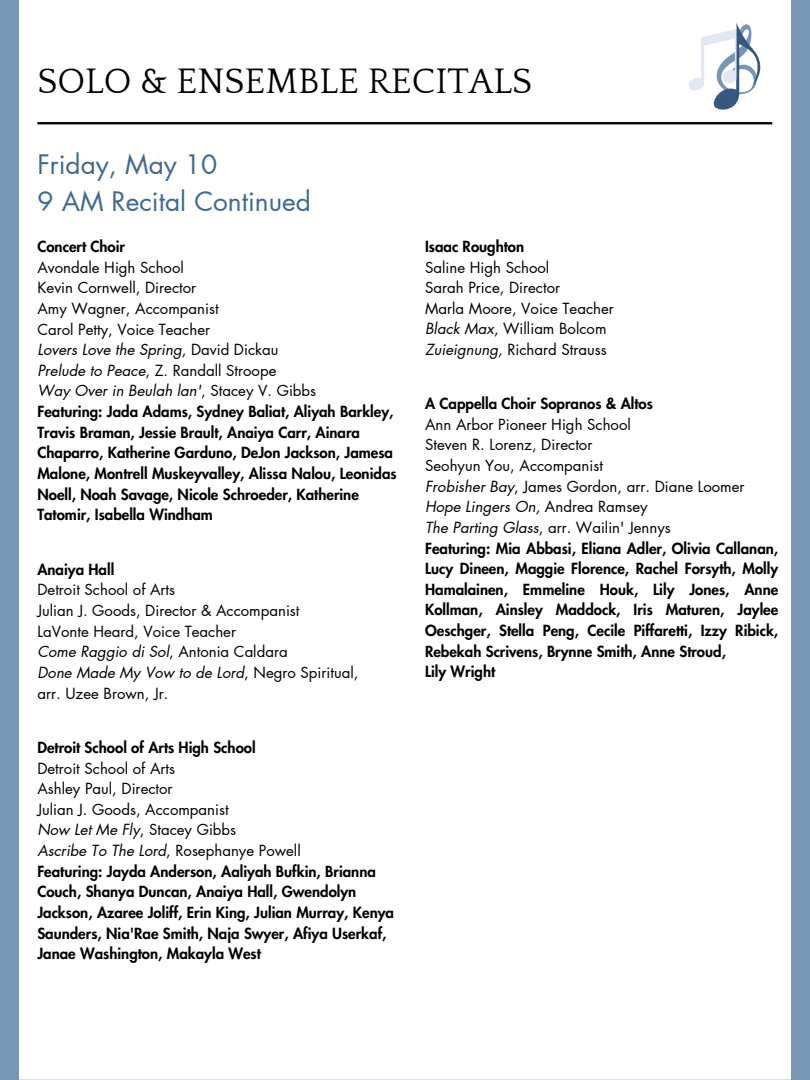
<style>
.page{position:relative;width:810px;height:1080px;background:#7995b4}
.page>*{position:absolute;margin:0;border:0;box-sizing:border-box;transform-origin:0 0}
.t1{font:36.38px "Quattrocento";color:#000}
.t2{font:26.25px/36.6px "Futura LT Pro";color:#406896}
.t3{font:800 15px/20.6px "Futura LT Pro";color:#000}
.t4{font:15px "Futura LT Pro";color:#000}
.t5{font:italic 15px "Futura LT Pro";color:#000}
.s1{font-style:normal}
.s2{font-style:italic}
</style>
<div class="page">
<div style="left:19px;top:0;width:772px;height:1080px;background:#fff"></div>
<hr style="left:37px;top:122px;width:735px;height:2px;background:#000">
<svg style="left:689px;top:23px;width:72px;height:87px"></svg>
<p class="t1" style="left:37px;top:62px;width:496px">SOLO &amp; ENSEMBLE RECITALS</p>
<p class="t2" style="left:37px;top:148px;width:275px">Friday, May 10<br>9 AM Recital Continued</p>
<p class="t3" style="left:37px;top:237px;width:89px">Concert Choir</p>
<p class="t4" style="left:37px;top:260px;width:148px">Avondale High School</p>
<p class="t4" style="left:37px;top:281px;width:160px">Kevin Cornwell, Director</p>
<p class="t4" style="left:37px;top:302px;width:183px">Amy Wagner, Accompanist</p>
<p class="t4" style="left:37px;top:322px;width:174px">Carol Petty, Voice Teacher</p>
<p class="t5" style="left:37px;top:343px;width:243px">Lovers Love the Spring<span class="s1">, David Dickau</span></p>
<p class="t4" style="left:37px;top:363px;width:241px"><span class="s2">Prelude to Peace</span>, Z. Randall Stroope</p>
<p class="t5" style="left:37px;top:384px;width:280px">Way Over in Beulah lan'<span class="s1">, Stacey V. Gibbs</span></p>
<p class="t3" style="left:37px;top:402px;width:361px">Featuring: Jada Adams, Sydney Baliat, Aliyah Barkley, Travis Braman, Jessie Brault, Anaiya Carr, Ainara Chaparro, Katherine Garduno, DeJon Jackson, Jamesa Malone, Montrell Muskeyvalley, Alissa Nalou, Leonidas Noell, Noah Savage, Nicole Schroeder, Katherine Tatomir, Isabella Windham</p>
<p class="t3" style="left:37px;top:560px;width:78px">Anaiya Hall</p>
<p class="t4" style="left:37px;top:583px;width:139px">Detroit School of Arts</p>
<p class="t4" style="left:37px;top:604px;width:264px">Julian J. Goods, Director &amp; Accompanist</p>
<h1 class="t4" style="left:37px;top:624px;width:200px">LaVonte Heard, Voice Teacher</h1>
<h2 class="t5" style="left:37px;top:645px;width:252px">Come Raggio di Sol<span class="s1">, Antonia Caldara</span></h2>
<p class="t5" style="left:37px;top:666px;width:323px">Done Made My Vow to de Lord<span class="s1">, Negro Spiritual,</span></p>
<p class="t4" style="left:37px;top:686px;width:133px">arr. Uzee Brown, Jr.</p>
<p class="t3" style="left:37px;top:738px;width:220px">Detroit School of Arts High School</p>
<p class="t4" style="left:37px;top:761px;width:139px">Detroit School of Arts</p>
<p class="t4" style="left:37px;top:782px;width:137px">Ashley Paul, Director</p>
<p class="t4" style="left:37px;top:802px;width:193px">Julian J. Goods, Accompanist</p>
<p class="t4" style="left:37px;top:823px;width:200px"><span class="s2">Now Let Me Fly</span>, Stacey Gibbs</p>
<p class="t4" style="left:37px;top:844px;width:265px"><span class="s2">Ascribe To The Lord</span>, Rosephanye Powell</p>
<p class="t3" style="left:37px;top:862px;width:358px">Featuring: Jayda Anderson, Aaliyah Bufkin, Brianna Couch, Shanya Duncan, Anaiya Hall, Gwendolyn Jackson, Azaree Joliff, Erin King, Julian Murray, Kenya Saunders, Nia'Rae Smith, Naja Swyer, Afiya Userkaf, Janae Washington, Makayla West</p>
<p class="t3" style="left:425px;top:237px;width:101px">Isaac Roughton</p>
<p class="t4" style="left:425px;top:260px;width:126px">Saline High School</p>
<p class="t4" style="left:425px;top:281px;width:137px">Sarah Price, Director</p>
<p class="t4" style="left:425px;top:301px;width:190px">Marla Moore, Voice Teacher</p>
<p class="t4" style="left:425px;top:322px;width:183px"><span class="s2">Black Max</span>, William Bolcom</p>
<p class="t4" style="left:425px;top:343px;width:183px"><span class="s2">Zuieignung,</span> Richard Strauss</p>
<p class="t3" style="left:425px;top:394px;width:229px">A Cappella Choir Sopranos &amp; Altos</p>
<p class="t4" style="left:425px;top:417px;width:207px">Ann Arbor Pioneer High School</p>
<p class="t4" style="left:425px;top:438px;width:169px">Steven R. Lorenz, Director</p>
<p class="t4" style="left:425px;top:459px;width:179px">Seohyun You, Accompanist</p>
<p class="t4" style="left:425px;top:479px;width:321px"><span class="s2">Frobisher Bay</span>, James Gordon, arr. Diane Loomer</p>
<p class="t5" style="left:425px;top:500px;width:224px">Hope Lingers On, <span class="s1">Andrea Ramsey</span></p>
<p class="t4" style="left:425px;top:521px;width:247px"><span class="s2">The Parting Glass</span>, arr. Wailin' Jennys</p>
<p class="t3" style="left:425px;top:538px;width:355px;text-align:justify">Featuring: Mia Abbasi, Eliana Adler, Olivia Callanan, Lucy Dineen, Maggie Florence, Rachel Forsyth, Molly Hamalainen, Emmeline Houk, Lily Jones, Anne Kollman, Ainsley Maddock, Iris Maturen, Jaylee Oeschger, Stella Peng, Cecile Piffaretti, Izzy Ribick, Rebekah Scrivens, Brynne Smith, Anne Stroud,</p>
<p class="t3" style="left:425px;top:662px;width:72px">Lily Wright</p>
</div>
